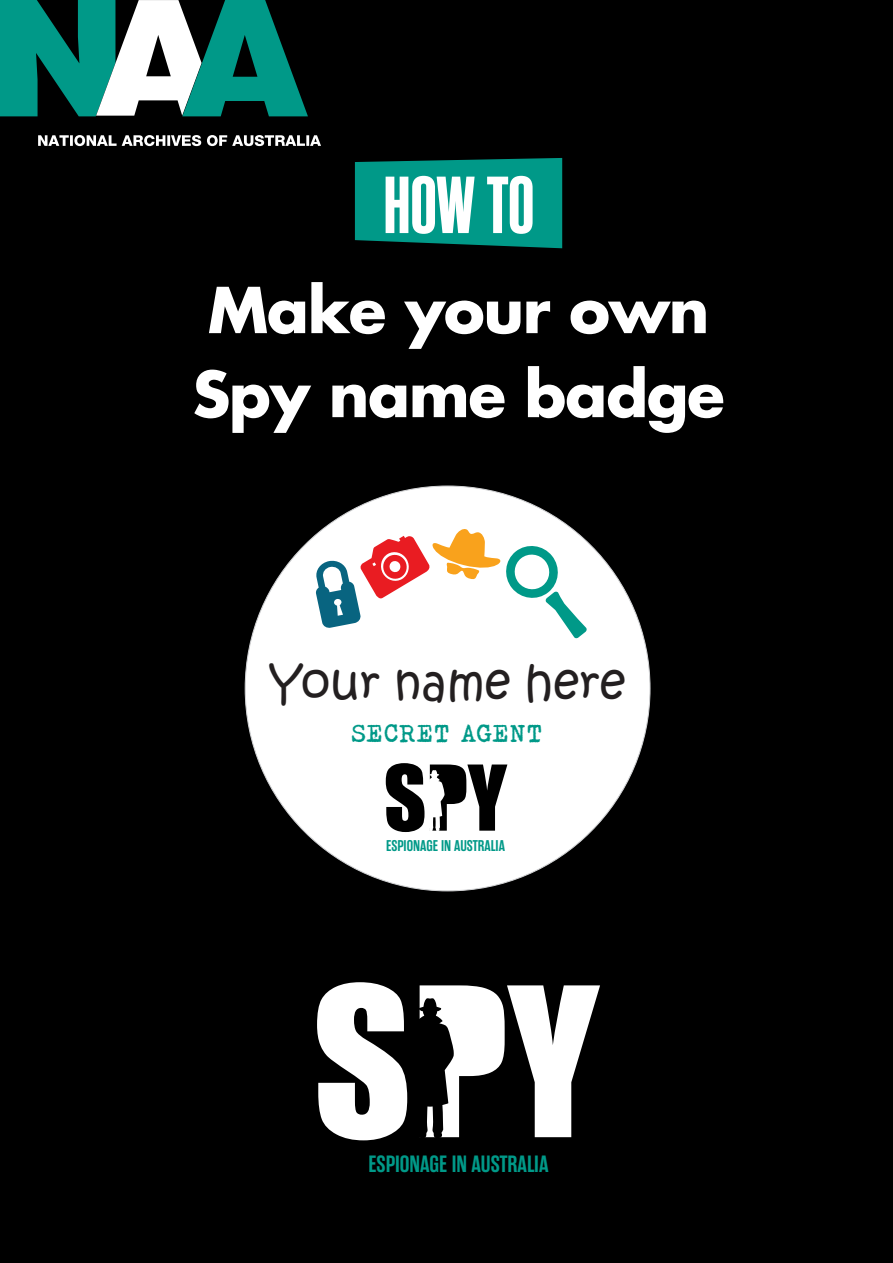
<style>
.page{position:relative;width:893px;height:1263px;background:#fff}
.page>*{position:absolute;margin:0;border:0;box-sizing:border-box;transform-origin:0 0}
.t1{font:700 80.7px "Rama Gothic M";color:#fff}
.t2{font:700 61.5px/84px "Futura";letter-spacing:-.02em;color:#fff}
.t3{font:46.2px "Kristen ITC";color:#231f20}
.t4{font:25.2px "Bohemiantypewriter";letter-spacing:.01em;color:#098}
.t5{font:600 23.55px "Rama Gothic E";color:#098}
.t6{font:600 15.6px "Rama Gothic E";color:#098}
</style>
<div class="page">
<div style="left:0;top:0;width:893px;height:128px;background:#000"></div>
<div style="left:0;top:128px;width:893px;height:1135px;background:#000"></div>
<svg style="left:0;top:0;width:308px;height:116px"></svg>
<svg style="left:38px;top:135px;width:283px;height:11px"></svg>
<svg style="left:317px;top:982px;width:283px;height:158px"></svg>
<div style="left:439px;top:1040px;width:8px;height:21px;background:#000"></div>
<svg style="left:355px;top:158px;width:207px;height:90px;background:#008f7f"></svg>
<div style="left:245px;top:486px;width:405px;height:405px;background:#fff;border-radius:50%"></div>
<svg style="left:315px;top:527px;width:272px;height:111px"></svg>
<svg style="left:386px;top:763px;width:121px;height:69px"></svg>
<p class="t1" style="left:383px;top:164px;width:152px">HOW TO</p>
<p class="t2" style="left:192px;top:266px;width:534px">Make your own<br>Spy name badge</p>
<p class="t3" style="left:270px;top:653px;width:357px">Your name here</p>
<p class="t4" style="left:352px;top:718px;width:193px">SECRET AGENT</p>
<p class="t6" style="left:386px;top:837px;width:120px">ESPIONAGE IN AUSTRALIA</p>
<p class="t5" style="left:369px;top:1150px;width:181px">ESPIONAGE IN AUSTRALIA</p>
</div>
